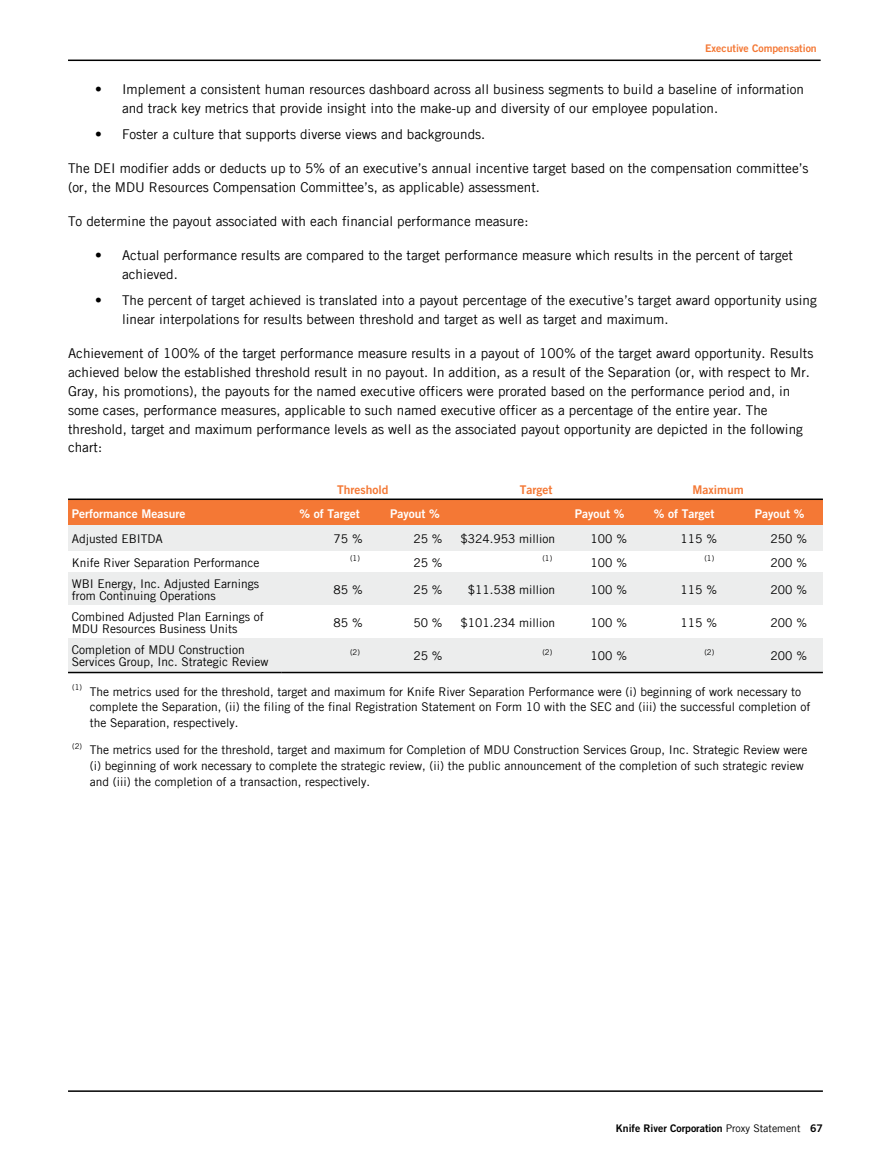
<style>
.page{position:relative;width:891px;height:1161px;background:#fff}
.page>*{position:absolute;margin:0;border:0;box-sizing:border-box;transform-origin:0 0}
.t1{font:13.5px/18.9px "Trade Gothic LT Com";color:#000}
.t2{font:12px/15.6px "Trade Gothic LT Com";color:#000}
.t3{font:12px "Trade Gothic LT Com Bd 2";color:#fff}
.t4{font:12px "Trade Gothic LT Com Bd 2";color:#f47835}
.t5{font:10.5px "Trade Gothic LT Com Bd 2";color:#000}
.t6{font:10.5px "Trade Gothic LT Com Bd 2";color:#f47835}
.t7{font:7.8px "Trade Gothic LT Com";color:#000}
.s1{font-family:"Trade Gothic LT Com"}
</style>
<div class="page">
<div style="left:68px;top:525px;width:755px;height:26px;background:#eceded"></div>
<div style="left:68px;top:572px;width:755px;height:33px;background:#eceded"></div>
<div style="left:68px;top:638px;width:755px;height:35px;background:#eceded"></div>
<div style="left:68px;top:499px;width:214px;height:26px;background:#f47835"></div>
<div style="left:282px;top:499px;width:541px;height:26px;background:#f47835"></div>
<svg style="left:68px;top:499px;width:18px;height:1px"></svg>
<hr style="left:86px;top:499px;width:737px;height:1px;background:#000">
<hr style="left:68px;top:672px;width:214px;height:1px;background:#000">
<hr style="left:282px;top:672px;width:541px;height:1px;background:#000">
<hr style="left:68px;top:60px;width:753px;height:1px;background:#000">
<hr style="left:68px;top:1090px;width:755px;height:2px;background:#000">
<p class="t6" style="left:705px;top:42px;width:113px">Executive Compensation</p>
<p class="t1" style="left:122px;top:80px;width:684px;text-indent:-27px">• Implement a consistent human resources dashboard across all business segments to build a baseline of information and track key metrics that provide insight into the make-up and diversity of our employee population.</p>
<p class="t1" style="left:95px;top:125px;width:392px">• Foster a culture that supports diverse views and backgrounds.</p>
<p class="t1" style="left:68px;top:159px;width:742px">The DEI modifier adds or deducts up to 5% of an executive’s annual incentive target based on the compensation committee’s (or, the MDU Resources Compensation Committee’s, as applicable) assessment.</p>
<p class="t1" style="left:68px;top:212px;width:462px">To determine the payout associated with each financial performance measure:</p>
<p class="t1" style="left:122px;top:245px;width:673px;text-indent:-27px">• Actual performance results are compared to the target performance measure which results in the percent of target achieved.</p>
<p class="t1" style="left:122px;top:291px;width:696px;text-indent:-27px">• The percent of target achieved is translated into a payout percentage of the executive’s target award opportunity using linear interpolations for results between threshold and target as well as target and maximum.</p>
<p class="t1" style="left:68px;top:344px;width:747px">Achievement of 100% of the target performance measure results in a payout of 100% of the target award opportunity. Results achieved below the established threshold result in no payout. In addition, as a result of the Separation (or, with respect to Mr.<br>Gray, his promotions), the payouts for the named executive officers were prorated based on the performance period and, in some cases, performance measures, applicable to such named executive officer as a percentage of the entire year. The threshold, target and maximum performance levels as well as the associated payout opportunity are depicted in the following chart:</p>
<p class="t4" style="left:337px;top:483px;width:53px">Threshold</p>
<p class="t4" style="left:520px;top:483px;width:34px">Target</p>
<p class="t4" style="left:693px;top:483px;width:53px">Maximum</p>
<p class="t3" style="left:72px;top:506px;width:115px">Performance Measure</p>
<p class="t3" style="left:299px;top:506px;width:62px">% of Target</p>
<p class="t3" style="left:390px;top:506px;width:51px">Payout %</p>
<p class="t3" style="left:575px;top:506px;width:51px">Payout %</p>
<p class="t3" style="left:654px;top:506px;width:62px">% of Target</p>
<p class="t3" style="left:755px;top:506px;width:51px">Payout %</p>
<p class="t2" style="left:72px;top:531px;width:92px">Adjusted EBITDA</p>
<p class="t2" style="left:333px;top:531px;width:31px">75 %</p>
<p class="t2" style="left:413px;top:531px;width:31px">25 %</p>
<p class="t2" style="left:461px;top:531px;width:96px">$324.953 million</p>
<p class="t2" style="left:591px;top:531px;width:38px">100 %</p>
<p class="t2" style="left:681px;top:531px;width:38px">115 %</p>
<p class="t2" style="left:771px;top:531px;width:38px">250 %</p>
<p class="t2" style="left:72px;top:555px;width:189px">Knife River Separation Performance</p>
<p class="t7" style="left:350px;top:554px;width:11px">(1)</p>
<p class="t2" style="left:413px;top:555px;width:31px">25 %</p>
<p class="t7" style="left:542px;top:554px;width:11px">(1)</p>
<p class="t2" style="left:591px;top:555px;width:38px">100 %</p>
<p class="t7" style="left:704px;top:554px;width:11px">(1)</p>
<p class="t2" style="left:771px;top:555px;width:38px">200 %</p>
<p class="t2" style="left:72px;top:578px;width:189px;line-height:12px">WBI Energy, Inc. Adjusted Earnings from Continuing Operations</p>
<p class="t2" style="left:333px;top:582px;width:31px">85 %</p>
<p class="t2" style="left:413px;top:582px;width:31px">25 %</p>
<p class="t2" style="left:468px;top:582px;width:89px">$11.538 million</p>
<p class="t2" style="left:591px;top:582px;width:38px">100 %</p>
<p class="t2" style="left:681px;top:582px;width:38px">115 %</p>
<p class="t2" style="left:771px;top:582px;width:38px">200 %</p>
<p class="t2" style="left:72px;top:610px;width:193px;line-height:12px">Combined Adjusted Plan Earnings of<br>MDU Resources Business Units</p>
<p class="t2" style="left:333px;top:614px;width:31px">85 %</p>
<p class="t2" style="left:413px;top:614px;width:31px">50 %</p>
<p class="t2" style="left:461px;top:614px;width:96px">$101.234 million</p>
<p class="t2" style="left:591px;top:614px;width:38px">100 %</p>
<p class="t2" style="left:681px;top:614px;width:38px">115 %</p>
<p class="t2" style="left:771px;top:614px;width:38px">200 %</p>
<p class="t2" style="left:72px;top:644px;width:198px;line-height:12px">Completion of MDU Construction<br>Services Group, Inc. Strategic Review</p>
<p class="t7" style="left:350px;top:647px;width:11px">(2)</p>
<p class="t2" style="left:413px;top:648px;width:31px">25 %</p>
<p class="t7" style="left:542px;top:647px;width:11px">(2)</p>
<p class="t2" style="left:591px;top:648px;width:38px">100 %</p>
<p class="t7" style="left:704px;top:647px;width:11px">(2)</p>
<p class="t2" style="left:771px;top:648px;width:38px">200 %</p>
<p class="t7" style="left:72px;top:683px;width:11px">(1)</p>
<p class="t2" style="left:90px;top:684px;width:722px">The metrics used for the threshold, target and maximum for Knife River Separation Performance were (i) beginning of work necessary to complete the Separation, (ii) the filing of the final Registration Statement on Form 10 with the SEC and (iii) the successful completion of the Separation, respectively.</p>
<p class="t7" style="left:72px;top:741px;width:11px">(2)</p>
<p class="t2" style="left:90px;top:742px;width:719px">The metrics used for the threshold, target and maximum for Completion of MDU Construction Services Group, Inc. Strategic Review were (i) beginning of work necessary to complete the strategic review, (ii) the public announcement of the completion of such strategic review and (iii) the completion of a transaction, respectively.</p>
<p class="t5" style="left:616px;top:1121px;width:209px">Knife River Corporation <span class="s1">Proxy Statement</span> 67</p>
</div>
